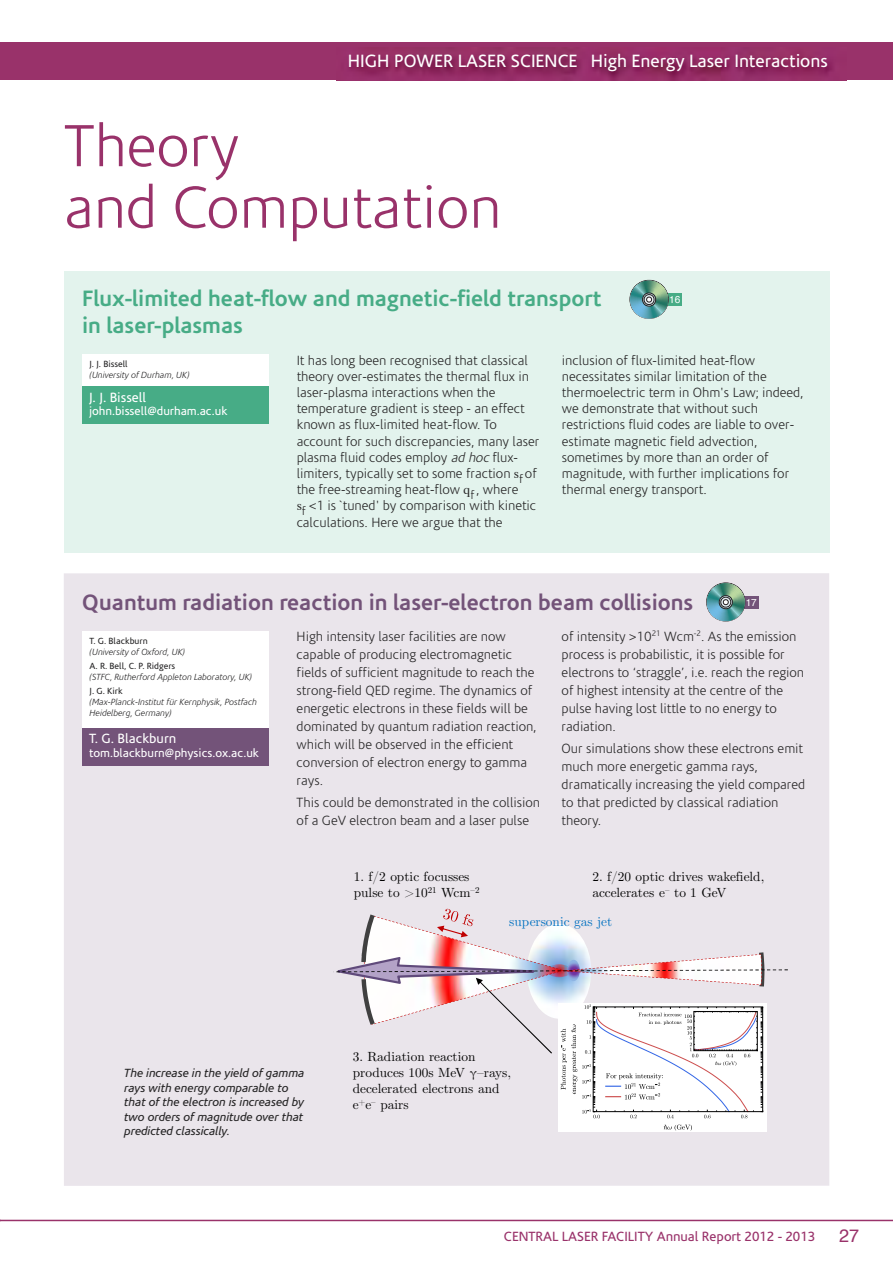
<style>
.page{position:relative;width:893px;height:1263px;background:#fff}
.page>*{position:absolute;margin:0;border:0;box-sizing:border-box;transform-origin:0 0}
.t1{font:300 60px/61.5px "Corisande";color:#99326a}
.t2{font:700 22.5px/27px "Corisande";color:#47ac86}
.t3{font:700 22.5px "Corisande";color:#735379}
.t4{font:18px "Corisande";color:#fff}
.t5{font:18px "Helvetica";color:#99326a}
.t6{font:300 13.5px/16.2px "Corisande";color:#272627}
.t7{font:13.5px "Corisande";color:#99326a}
.t8{font:13.5px "Corisande";color:#fff}
.t9{font:13.35px/15.9px "CMU Serif";color:#000}
.t10{font:13.35px "CMU Serif";color:#0070c0}
.t11{font:italic 12px/14.4px "Corisande";color:#272627}
.t12{font:12px "Corisande";color:#fff}
.t13{font:10.05px "Helvetica";color:#fff}
.t14{font:italic 300 9px/10.8px "Corisande";color:#272627}
.t15{font:9px "Corisande";color:#272627}
.s1{font-style:italic}
.s2{font-family:"Times";font-weight:400}
</style>
<div class="page">
<div style="left:0;top:43px;width:893px;height:37px;background:#99326a"></div>
<img style="left:337px;top:54px;width:510px;height:27px">
<hr style="left:0;top:1220px;width:893px;height:1px;background:#99326a">
<div style="left:64px;top:271px;width:765px;height:282px;background:#e3f3ed"></div>
<div style="left:82px;top:354px;width:187px;height:48px;background:#fff"></div>
<div style="left:82px;top:386px;width:187px;height:38px;background:#47ac86"></div>
<div style="left:653px;top:294px;width:29px;height:12px;background:#47ac86"></div>
<svg style="left:629px;top:280px;width:40px;height:39px"></svg>
<div style="left:64px;top:573px;width:765px;height:613px;background:#eae5eb"></div>
<div style="left:82px;top:631px;width:187px;height:102px;background:#fff"></div>
<div style="left:82px;top:728px;width:187px;height:38px;background:#735379"></div>
<div style="left:730px;top:596px;width:28px;height:13px;background:#735379"></div>
<svg style="left:706px;top:582px;width:39px;height:39px"></svg>
<div style="left:559px;top:1004px;width:208px;height:127px;background:#fff"></div>
<svg style="left:664px;top:1124px;width:28px;height:7px"></svg>
<svg style="left:336px;top:909px;width:452px;height:209px"></svg>
<h3 class="t4" style="left:348px;top:51px;width:481px">HIGH POWER LASER SCIENCE High Energy Laser Interactions</h3>
<h1 class="t1" style="left:64px;top:117px;width:439px">Theory<br>and Computation</h1>
<h2 class="t2" style="left:82px;top:285px;width:521px">Flux-limited heat-flow and magnetic-field transport in laser-plasmas</h2>
<p class="t15" style="left:90px;top:359px;width:40px">J. J. Bissell</p>
<p class="t14" style="left:90px;top:369px;width:101px">(University of Durham, UK)</p>
<p class="t8" style="left:89px;top:390px;width:59px">J. J. Bissell</p>
<p class="t12" style="left:89px;top:405px;width:140px">john.bissell@durham.ac.uk</p>
<p class="t13" style="left:669px;top:295px;width:13px">16</p>
<p class="t6" style="left:297px;top:352px;width:244px">It has long been recognised that classical theory over-estimates the thermal flux in laser-plasma interactions when the temperature gradient is steep - an effect known as flux-limited heat-flow. To account for such discrepancies, many laser plasma fluid codes employ <span class="s1">ad hoc</span>flux&shy;limiters, typically set to some fraction <span class="s2">s</span><sub>f</sub>of the free-streaming heat-flow <span class="s2">q</span><sub>f</sub>, where<br><span class="s2">s</span><sub>f</sub> &lt;1 is `tuned' by comparison with kinetic calculations. Here we argue that the</p>
<p class="t6" style="left:562px;top:352px;width:243px">inclusion of flux-limited heat-flow necessitates similar limitation of the thermoelectric term in Ohm's Law; indeed, we demonstrate that without such restrictions fluid codes are liable to over&shy;estimate magnetic field advection, sometimes by more than an order of magnitude, with further implications for thermal energy transport.</p>
<h2 class="t3" style="left:82px;top:589px;width:612px">Quantum radiation reaction in laser-electron beam collisions</h2>
<p class="t6" style="left:297px;top:628px;width:242px;line-height:18px">High intensity laser facilities are now capable of producing electromagnetic fields of sufficient magnitude to reach the strong-field QED regime. The dynamics of energetic electrons in these fields will be dominated by quantum radiation reaction, which will be observed in the efficient conversion of electron energy to gamma rays.</p>
<p class="t6" style="left:297px;top:794px;width:245px;line-height:18px">This could be demonstrated in the collision of a GeV electron beam and a laser pulse</p>
<p class="t13" style="left:746px;top:598px;width:13px">17</p>
<p class="t6" style="left:562px;top:628px;width:244px;line-height:18px">of intensity &gt;10<sup>21</sup> Wcm<sup>-2</sup>. As the emission process is probabilistic, it is possible for electrons to ‘straggle’, i.e. reach the region of highest intensity at the centre of the pulse having lost little to no energy to radiation.</p>
<p class="t6" style="left:562px;top:740px;width:245px;line-height:18px">Our simulations show these electrons emit much more energetic gamma rays, dramatically increasing the yield compared to that predicted by classical radiation theory.</p>
<p class="t15" style="left:90px;top:636px;width:60px">T. G. Blackburn</p>
<p class="t14" style="left:90px;top:647px;width:97px">(University of Oxford, UK)</p>
<p class="t15" style="left:90px;top:661px;width:87px">A. R. Bell, C. P. Ridgers</p>
<p class="t14" style="left:90px;top:672px;width:164px">(STFC, Rutherford Appleton Laboratory, UK)</p>
<p class="t15" style="left:90px;top:686px;width:35px">J. G. Kirk</p>
<p class="t14" style="left:90px;top:697px;width:169px">(Max-Planck-Institut für Kernphysik, Postfach<br>Heidelberg, Germany)</p>
<p class="t8" style="left:89px;top:731px;width:89px">T. G. Blackburn</p>
<p class="t12" style="left:89px;top:746px;width:171px">tom.blackburn@physics.ox.ac.uk</p>
<p class="t9" style="left:354px;top:870px;width:127px">1. f/2 optic focusses pulse to &gt;10<sup>21</sup> Wcm<sup>–2</sup></p>
<p class="t9" style="left:592px;top:870px;width:174px">2. f/20 optic drives wakefield, accelerates e<sup>–</sup> to 1 GeV</p>
<p class="t10" style="left:509px;top:917px;width:105px">supersonic gas jet</p>
<p class="t11" style="left:124px;top:1066px;width:182px">The increase in the yield of gamma rays with energy comparable to that of the electron is increased by two orders of magnitude over that predicted classically.</p>
<p class="t9" style="left:353px;top:1050px;width:160px">3. Radiation reaction produces 100s MeV γ–rays, decelerated electrons and e<sup>+</sup>e<sup>–</sup> pairs</p>
<p class="t7" style="left:504px;top:1229px;width:313px">CENTRAL LASER FACILITY Annual Report 2012 - 2013</p>
<h3 class="t5" style="left:839px;top:1228px;width:22px">27</h3>
</div>
